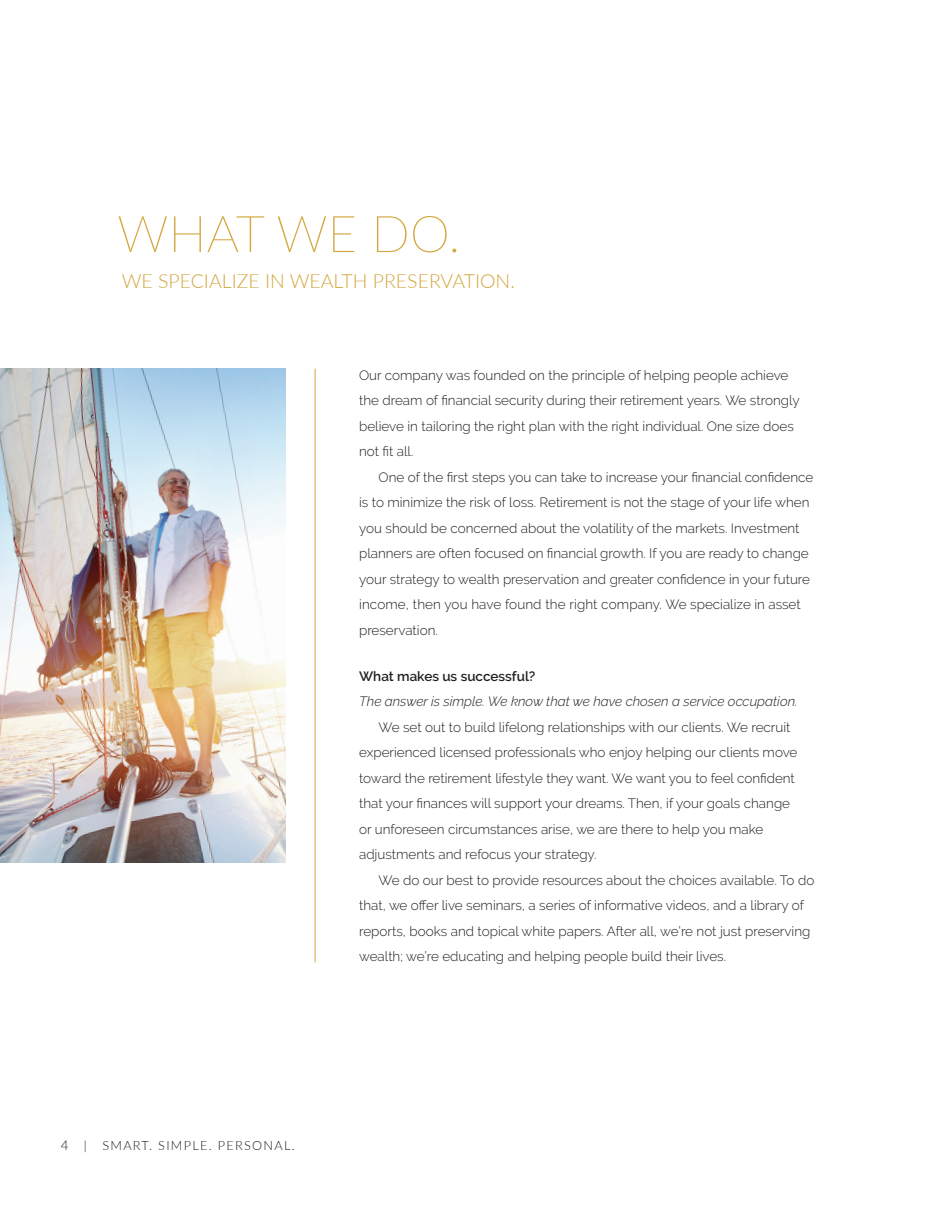
<style>
.page{position:relative;width:945px;height:1215px;background:#fff}
.page>*{position:absolute;margin:0;border:0;box-sizing:border-box;transform-origin:0 0}
.t1{font:100 50.85px "Lato";color:#d3a840}
.t2{font:300 19.5px "Lato";color:#d3a840}
.t3{font:300 13.5px/25.5px "Raleway";color:#231f20}
.t4{font:italic 300 13.5px "Raleway";color:#231f20}
.t5{font:600 13.5px "Raleway";color:#231f20}
.t6{font:300 12.75px "Lato";letter-spacing:.1em;color:#231f20}
.s1{font-size:13.5px}
</style>
<div class="page">
<hr style="left:315px;top:369px;width:1px;height:593px;background:#d3a840">
<img style="left:0;top:369px;width:285px;height:494px">
<h1 class="t1" style="left:117px;top:199px;width:345px">WHAT WE DO.</h1>
<h2 class="t2" style="left:122px;top:267px;width:395px">WE SPECIALIZE IN WEALTH PRESERVATION.</h2>
<p class="t3" style="left:359px;top:362px;width:442px">Our company was founded on the principle of helping people achieve the dream of financial security during their retirement years. We strongly believe in tailoring the right plan with the right individual. One size does not fit all.</p>
<p class="t3" style="left:359px;top:464px;width:456px;text-indent:19px">One of the first steps you can take to increase your financial confidence is to minimize the risk of loss. Retirement is not the stage of your life when you should be concerned about the volatility of the markets. Investment planners are often focused on financial growth. If you are ready to change your strategy to wealth preservation and greater confidence in your future income, then you have found the right company. We specialize in asset preservation.</p>
<p class="t5" style="left:359px;top:668px;width:178px">What makes us successful?</p>
<p class="t4" style="left:359px;top:693px;width:440px">The answer is simple. We know that we have chosen a service occupation.</p>
<p class="t3" style="left:359px;top:714px;width:440px;text-indent:19px">We set out to build lifelong relationships with our clients. We recruit experienced licensed professionals who enjoy helping our clients move toward the retirement lifestyle they want. We want you to feel confident that your finances will support your dreams. Then, if your goals change or unforeseen circumstances arise, we are there to help you make adjustments and refocus your strategy.</p>
<p class="t3" style="left:359px;top:867px;width:457px;text-indent:19px">We do our best to provide resources about the choices available. To do that, we offer live seminars, a series of informative videos, and a library of reports, books and topical white papers. After all, we’re not just preserving wealth; we’re educating and helping people build their lives.</p>
<p class="t6" style="left:61px;top:1136px;width:236px"><span class="s1">4</span> | SMART. SIMPLE. PERSONAL.</p>
</div>
